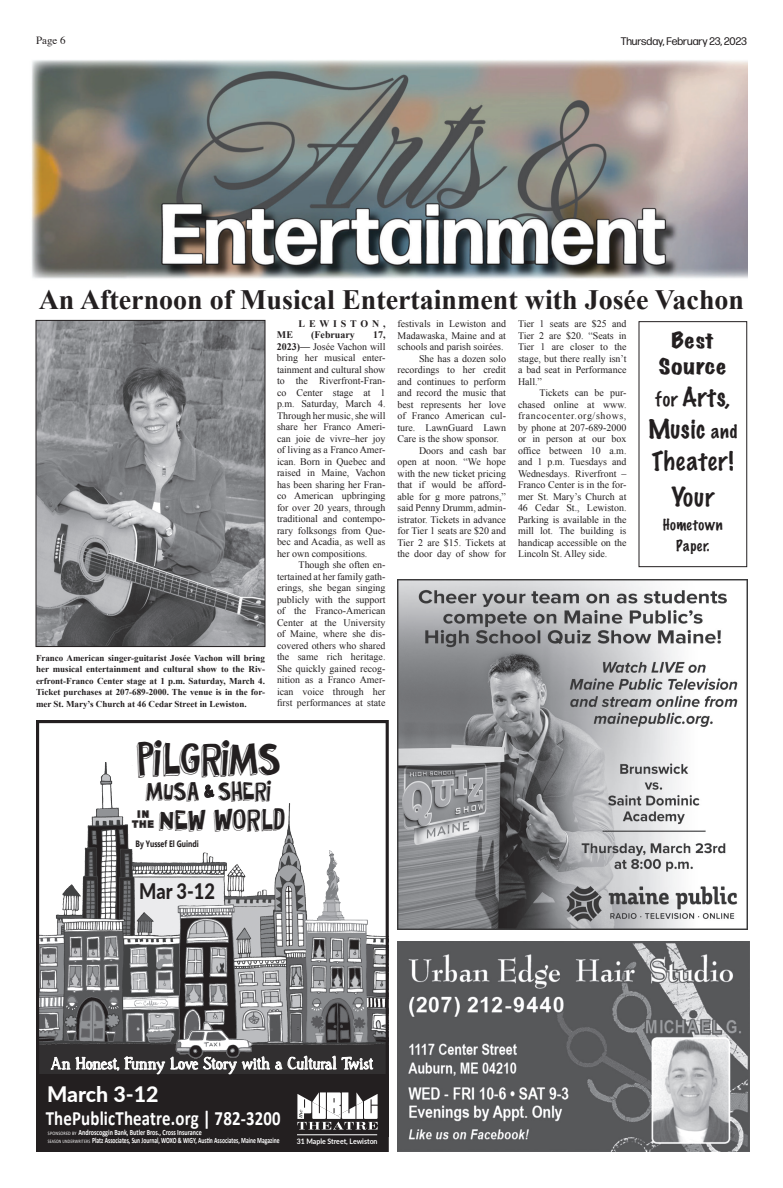
<style>
.page{position:relative;width:783px;height:1188px;background:#fff}
.page>*{position:absolute;margin:0;border:0;box-sizing:border-box;transform-origin:0 0}
.t1{font:40.5px "DK Pundak";letter-spacing:-.06em;color:#231f20}
.t2{font:700 28px "Times New Roman";color:#231f20}
.t3{font:26.9px "DK Pundak";letter-spacing:-.025em;color:#231f20}
.t4{font:100 24px/32px "Marker Felt";letter-spacing:.03em;color:#231f20;text-align:center}
.t5{font:23.2px "DK Pundak";letter-spacing:-.03em;color:#231f20}
.t6{font:800 21.5px "Lato";color:#231f20;scale:.85 1}
.t7{font:800 21.4px "Lato";color:#fff}
.t8{font:700 20.3px "Calibri";letter-spacing:.01em;color:#fff;scale:.83 1}
.t9{font:expanded 19.8px/26px "Marker Felt";letter-spacing:.04em;color:#231f20;text-align:center;scale:1.14 1}
.t10{font:18px "Han Srf";color:#fff}
.t11{font:100 14px/21px "Marker Felt";letter-spacing:.045em;color:#231f20;text-align:center}
.t12{font:11px "Forma DJR Deck";color:#231f20}
.t13{font:11px "Times";color:#231f20}
.t14{font:10.5px/9.6px "Walkwithmenow";color:#231f20;text-align:center}
.t15{font:10px/11.5px "Times New Roman";color:#231f20;text-align:justify}
.t16{font:700 10px "Times New Roman";color:#231f20}
.t17{font:700 10px "Times New Roman";letter-spacing:.38em;color:#231f20}
.t18{font:700 9.2px "Ebrima";color:#231f20;scale:.77 1}
.t19{font:700 9px/11.5px "Times New Roman";color:#231f20;text-align:justify}
.t20{font:700 8px/8px "Calibri";color:#fff;scale:.76 1}
.t21{font:700 7.6px "Lato";color:#fff;scale:.92 1}
.s1{font-weight:700}
.s2{font-size:25.6px}
.s3{font-size:18px}
.s4{font-size:20.1px}
.s5{font-weight:400;font-size:5.2px}
</style>
<div class="page">
<div style="left:639px;top:321px;width:108px;height:246px;border:1px solid #231f20"></div>
<img style="left:398px;top:942px;width:352px;height:209px">
<img style="left:31px;top:60px;width:717px;height:219px">
<div style="left:38px;top:1074px;width:348px;height:76px;background:#231f20"></div>
<div style="left:36px;top:1038px;width:352px;height:36px;background:#312f30"></div>
<img style="left:40px;top:763px;width:345px;height:296px">
<hr style="left:297px;top:1134px;width:80px;height:1px;background:#fff">
<div style="left:36px;top:720px;width:353px;height:432px;border:3px solid #231f20"></div>
<img style="left:172px;top:1018px;width:83px;height:27px">
<svg style="left:204px;top:783px;width:10px;height:15px"></svg>
<svg style="left:51px;top:1057px;width:19px;height:13px"></svg>
<svg style="left:76px;top:1045px;width:206px;height:30px"></svg>
<svg style="left:288px;top:1054px;width:90px;height:76px"></svg>
<img style="left:398px;top:580px;width:349px;height:349px">
<img style="left:38px;top:322px;width:225px;height:323px">
<div style="left:36px;top:320px;width:229px;height:327px;border:1px solid #231f20"></div>
<p class="t13" style="left:36px;top:30px;width:31px">Page 6</p>
<p class="t12" style="left:621px;top:34px;width:128px">Thursday, February 23, 2023</p>
<h2 class="t2" style="left:39px;top:280px;width:707px">An Afternoon of Musical Entertainment with Josée Vachon</h2>
<p class="t19" style="left:36px;top:652px;width:231px">Franco American singer-guitarist Josée Vachon will bring her musical entertainment and cultural show to the Riv&shy;erfront-Franco Center stage at 1 p.m. Saturday, March 4.<br>Ticket purchases at 207-689-2000. The venue is in the for&shy;mer St. Mary’s Church at 46 Cedar Street in Lewiston.</p>
<p class="t17" style="left:299px;top:317px;width:88px">LEWISTON,</p>
<p class="t16" style="left:277px;top:328px;width:18px">ME</p>
<p class="t16" style="left:311px;top:328px;width:45px">(February</p>
<p class="t15" style="left:277px;top:329px;width:110px;text-indent:96px"><span class="s1">17, 2023)—</span> Josée Vachon will bring her musical enter&shy;tainment and cultural show to the Riverfront-Fran&shy;co Center stage at 1 p.m. Saturday, March 4.<br>Through her music, she will share her Franco Ameri&shy;can joie de vivre–her joy of living as a Franco Amer&shy;ican. Born in Quebec and raised in Maine, Vachon has been sharing her Fran&shy;co American upbringing for over 20 years, through traditional and contempo&shy;rary folksongs from Que&shy;bec and Acadia, as well as her own compositions.</p>
<p class="t15" style="left:277px;top:559px;width:110px;text-indent:22px">Though she often en&shy;tertained at her family gath&shy;erings, she began singing publicly with the support of the Franco-American Center at the University of Maine, where she dis&shy;covered others who shared the same rich heritage.<br>She quickly gained recog&shy;nition as a Franco Amer&shy;ican voice through her first performances at state</p>
<p class="t15" style="left:398px;top:318px;width:110px">festivals in Lewiston and</p>
<p class="t15" style="left:398px;top:329px;width:110px">Madawaska, Maine and at</p>
<p class="t15" style="left:398px;top:341px;width:108px">schools and parish soirées.</p>
<p class="t15" style="left:419px;top:352px;width:88px">She has a dozen solo</p>
<p class="t15" style="left:398px;top:364px;width:110px">recordings to her credit</p>
<p class="t15" style="left:398px;top:375px;width:110px">and continues to perform</p>
<p class="t15" style="left:398px;top:387px;width:110px">and record the music that</p>
<p class="t15" style="left:398px;top:398px;width:110px">best represents her love</p>
<p class="t15" style="left:398px;top:410px;width:110px">of Franco American cul-</p>
<p class="t15" style="left:398px;top:421px;width:110px">ture. LawnGuard Lawn</p>
<p class="t15" style="left:397px;top:433px;width:103px">Care is the show sponsor.</p>
<p class="t15" style="left:419px;top:444px;width:88px">Doors and cash bar</p>
<p class="t15" style="left:397px;top:456px;width:110px">open at noon. “We hope</p>
<p class="t15" style="left:397px;top:467px;width:110px">with the new ticket pricing</p>
<p class="t15" style="left:397px;top:479px;width:110px">that if would be afford-</p>
<p class="t15" style="left:398px;top:490px;width:110px">able for g more patrons,”</p>
<p class="t15" style="left:398px;top:502px;width:110px">said Penny Drumm, admin-</p>
<p class="t15" style="left:398px;top:513px;width:110px">istrator. Tickets in advance</p>
<p class="t15" style="left:398px;top:525px;width:110px">for Tier 1 seats are $20 and</p>
<p class="t15" style="left:398px;top:536px;width:110px">Tier 2 are $15. Tickets at</p>
<p class="t15" style="left:398px;top:548px;width:110px">the door day of show for</p>
<p class="t15" style="left:518px;top:318px;width:110px">Tier 1 seats are $25 and Tier 2 are $20. “Seats in Tier 1 are closer to the stage, but there really isn’t a bad seat in Performance Hall.”</p>
<p class="t15" style="left:518px;top:387px;width:110px;text-indent:22px">Tickets can be pur&shy;chased online at www. francocenter.org/shows, by phone at 207-689-2000 or in person at our box office between 10 a.m. and 1 p.m. Tuesdays and Wednesdays. Riverfront – Franco Center is in the for&shy;mer St. Mary’s Church at 46 Cedar St., Lewiston.<br>Parking is available in the mill lot. The building is handicap accessible on the Lincoln St. Alley side.</p>
<h1 class="t1" style="left:136px;top:726px;width:147px">PILGRIMS</h1>
<h3 class="t5" style="left:145px;top:772px;width:128px">MUSA SHERI</h3>
<h3 class="t3" style="left:158px;top:798px;width:128px"><span class="s2">NEW</span> WORLD</h3>
<p class="t14" style="left:132px;top:810px;width:24px">in the</p>
<p class="t18" style="left:136px;top:837px;width:84px">By Yussef El Guindi</p>
<h3 class="t6" style="left:139px;top:875px;width:91px">Mar 3-12</h3>
<h3 class="t9" style="left:659px;top:327px;width:61px">Best<br>Source</h3>
<h3 class="t4" style="left:648px;top:381px;width:91px"><span class="s3">for</span> Arts,<br>Music <span class="s3">and<br></span>Theater!</h3>
<h3 class="t4" style="left:671px;top:481px;width:45px">Your</h3>
<h3 class="t11" style="left:663px;top:514px;width:62px">Hometown<br>Paper.</h3>
<h3 class="t10" style="left:51px;top:1054px;width:323px">An Honest, Funny Love Story with a Cultural Twist</h3>
<h3 class="t7" style="left:47px;top:1079px;width:113px">March 3-12</h3>
<h3 class="t8" style="left:46px;top:1104px;width:284px">ThePublicTheatre.org | 782-<span class="s4">3200</span></h3>
<p class="t20" style="left:48px;top:1129px;width:307px"><span class="s5">SPONSORED BY</span> Androscoggin Bank, Butler Bros., Cross Insurance<br><span class="s5">SEASON UNDERWRITERS</span> Platz Associates, Sun Journal, WOXO &amp; WIGY, Austin Associates, Maine Magazine</p>
<p class="t21" style="left:297px;top:1135px;width:89px">31 Maple Street, Lewiston</p>
</div>
